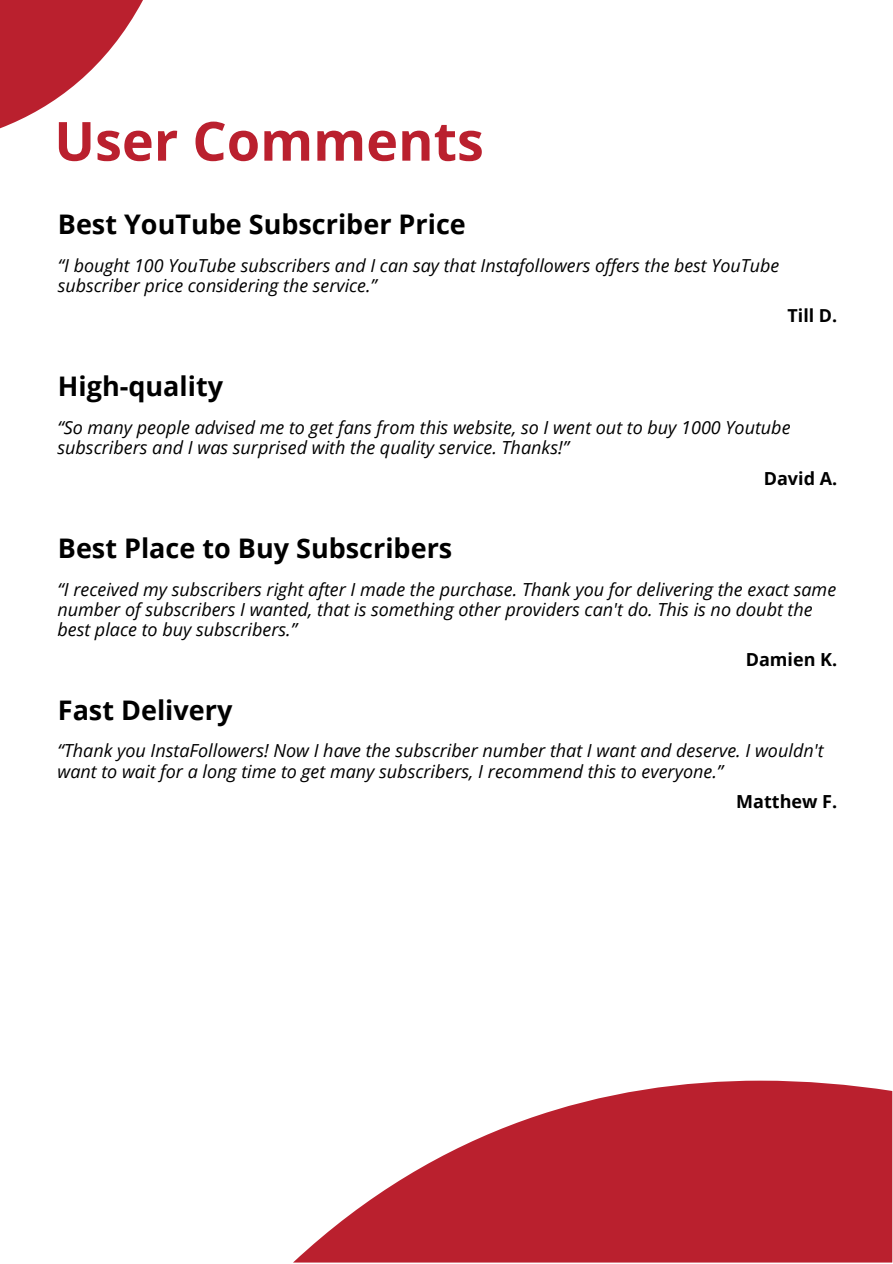
<style>
.page{position:relative;width:893px;height:1264px;background:#fff}
.page>*{position:absolute;margin:0;border:0;box-sizing:border-box;transform-origin:0 0}
.t1{font:700 54px "Open Sans";color:#ba202e}
.t2{font:700 27px "Open Sans";color:#000}
.t3{font:italic 18px/20.2px "Open Sans";color:#000}
.t4{font:700 18px "Open Sans";color:#000}
.t5{font:italic 17.85px/20.1px "Open Sans";color:#000}
.t6{font:700 17.85px "Open Sans";color:#000}
</style>
<div class="page">
<svg style="left:293px;top:1080px;width:599px;height:182px;fill:#ba202e"></svg>
<svg style="left:0;top:0;width:143px;height:128px"></svg>
<h1 class="t1" style="left:54px;top:103px;width:431px">User Comments</h1>
<h2 class="t2" style="left:58px;top:206px;width:409px">Best YouTube Subscriber Price</h2>
<p class="t5" style="left:58px;top:255px;width:722px">“I bought 100 YouTube subscribers and I can say that Instafollowers offers the best YouTube subscriber price considering the service.”</p>
<p class="t6" style="left:787px;top:303px;width:51px">Till D.</p>
<h2 class="t2" style="left:58px;top:367px;width:167px">High-quality</h2>
<p class="t3" style="left:57px;top:417px;width:734px">“So many people advised me to get fans from this website, so I went out to buy 1000 Youtube subscribers and I was surprised with the quality service. Thanks!”</p>
<p class="t4" style="left:763px;top:465px;width:75px">David A.</p>
<h2 class="t2" style="left:58px;top:529px;width:396px">Best Place to Buy Subscribers</h2>
<p class="t3" style="left:57px;top:578px;width:780px">“I received my subscribers right after I made the purchase. Thank you for delivering the exact same number of subscribers I wanted, that is something other providers can't do. This is no doubt the best place to buy subscribers.”</p>
<p class="t4" style="left:745px;top:647px;width:93px">Damien K.</p>
<h2 class="t2" style="left:58px;top:691px;width:176px">Fast Delivery</h2>
<p class="t3" style="left:57px;top:740px;width:767px">“Thank you InstaFollowers! Now I have the subscriber number that I want and deserve. I wouldn't want to wait for a long time to get many subscribers, I recommend this to everyone.”</p>
<p class="t4" style="left:736px;top:788px;width:102px">Matthew F.</p>
</div>
